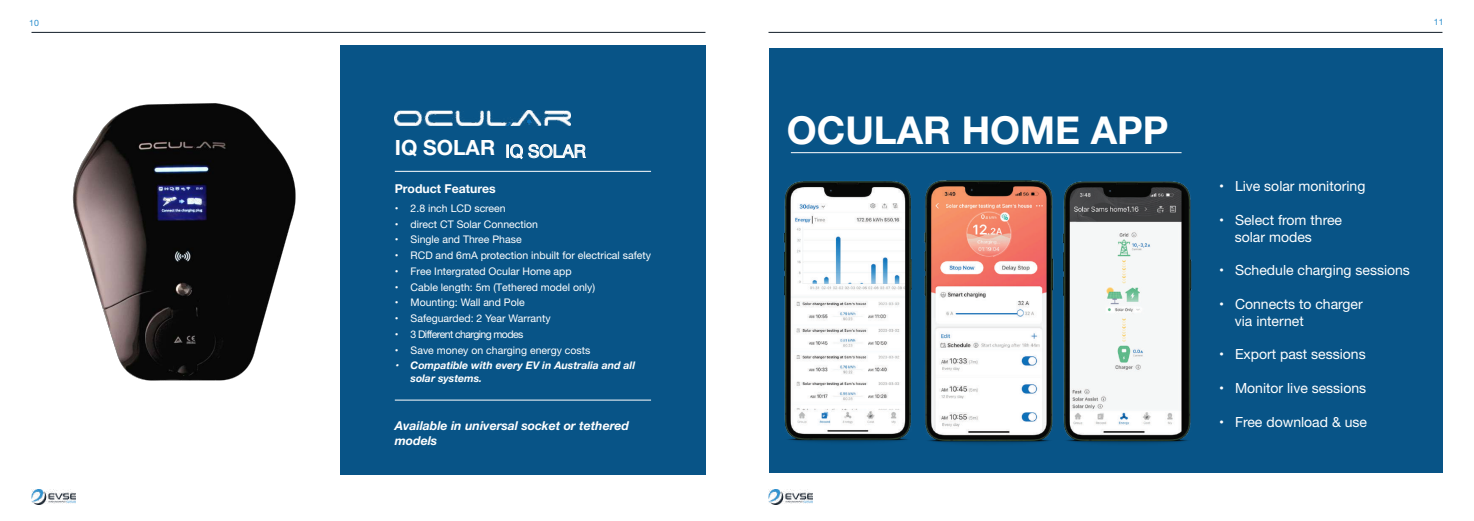
<style>
.page{position:relative;width:1474px;height:521px;background:#fff}
.page>*{position:absolute;margin:0;border:0;box-sizing:border-box;transform-origin:0 0}
.t1{font:700 38.5px "Helvetica Neue";color:#fff}
.t2{font:700 21px "Helvetica Neue";color:#fff}
.t3{font:17.5px "Helvetica Neue";color:#fff}
.t4{font:14px/16.8px "Helvetica Neue";color:#fff}
.t5{font:italic 700 12.25px/14.7px "Helvetica Neue";color:#fff}
.t6{font:700 12.25px "Helvetica Neue";color:#fff}
.t7{font:10.5px "Helvetica Neue";color:#fff}
.t8{font:italic 700 10.5px/12.6px "Helvetica Neue";color:#fff}
.t9{font:10.5px "Helvetica Neue";letter-spacing:-.055em;color:#fff}
.t10{font:8.75px "Helvetica Neue";color:#2b8ecd}
</style>
<div class="page">
<img style="left:32px;top:490px;width:44px;height:14px">
<img style="left:768px;top:490px;width:44px;height:14px">
<hr style="left:32px;top:32px;width:673px;height:1px;background:#111d28">
<hr style="left:768px;top:32px;width:674px;height:1px;background:#111d28">
<img style="left:72px;top:103px;width:224px;height:278px">
<div style="left:340px;top:46px;width:365px;height:429px;background:#085487"></div>
<div style="left:769px;top:48px;width:673px;height:425px;background:#085487"></div>
<img style="left:395px;top:110px;width:175px;height:16px">
<hr style="left:395px;top:171px;width:256px;height:1px;background:#fff">
<hr style="left:395px;top:400px;width:256px;height:1px;background:#fff">
<img style="left:783px;top:180px;width:409px;height:264px">
<hr style="left:791px;top:152px;width:390px;height:1px;background:#fff">
<svg style="left:506px;top:144px;width:81px;height:16px"></svg>
<p class="t10" style="left:29px;top:17px;width:11px">10</p>
<p class="t10" style="left:1433px;top:15px;width:11px">11</p>
<h2 class="t2" style="left:395px;top:131px;width:102px">IQ SOLAR</h2>
<p class="t6" style="left:395px;top:179px;width:102px">Product Features</p>
<h3 class="t3" style="left:505px;top:139px;width:82px">IQ SOLAR</h3>
<p class="t7" style="left:395px;top:201px;width:112px">• 2.8 inch LCD screen</p>
<p class="t7" style="left:395px;top:216px;width:145px">• direct CT Solar Connection</p>
<p class="t7" style="left:395px;top:232px;width:128px">• Single and Three Phase</p>
<p class="t7" style="left:395px;top:248px;width:258px">• RCD and 6mA protection inbuilt for electrical safety</p>
<p class="t7" style="left:395px;top:264px;width:178px">• Free Intergrated Ocular Home app</p>
<p class="t7" style="left:395px;top:279px;width:202px">• Cable length: 5m (Tethered model only)</p>
<p class="t7" style="left:395px;top:295px;width:131px">• Mounting: Wall and Pole</p>
<p class="t7" style="left:395px;top:311px;width:157px">• Safeguarded: 2 Year Warranty</p>
<p class="t9" style="left:395px;top:327px;width:130px">• 3 Different charging modes</p>
<p class="t7" style="left:395px;top:342px;width:197px">• Save money on charging energy costs</p>
<p class="t8" style="left:410px;top:360px;width:226px;text-indent:-16px">• Compatible with every EV in Australia and all solar systems.</p>
<p class="t5" style="left:395px;top:419px;width:236px">Available in universal socket or tethered models</p>
<h1 class="t1" style="left:787px;top:100px;width:383px">OCULAR HOME APP</h1>
<h3 class="t4" style="left:1219px;top:179px;width:148px">• Live solar monitoring</h3>
<h3 class="t4" style="left:1234px;top:212px;width:109px;text-indent:-16px">• Select from three solar modes</h3>
<h3 class="t4" style="left:1219px;top:263px;width:192px">• Schedule charging sessions</h3>
<h3 class="t4" style="left:1234px;top:296px;width:129px;text-indent:-16px">• Connects to charger via internet</h3>
<h3 class="t4" style="left:1219px;top:347px;width:148px">• Export past sessions</h3>
<h3 class="t4" style="left:1219px;top:380px;width:148px">• Monitor live sessions</h3>
<h3 class="t4" style="left:1219px;top:414px;width:149px">• Free download &amp; use</h3>
</div>
